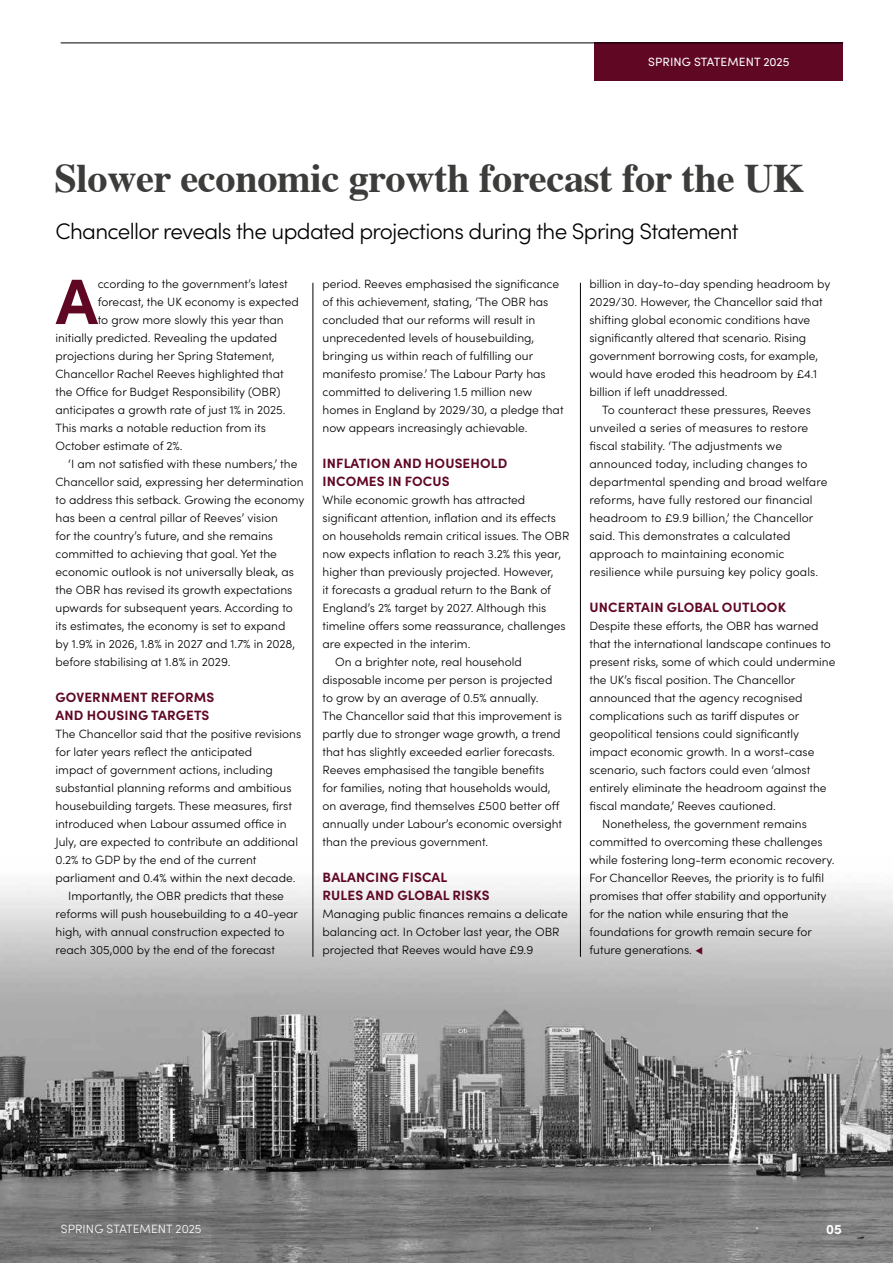
<style>
.page{position:relative;width:893px;height:1263px;background:#fff}
.page>*{position:absolute;margin:0;border:0;box-sizing:border-box;transform-origin:0 0}
.t1{font:700 64.2px "Sofia Pro";color:#600724}
.t2{font:700 40.5px "Times";letter-spacing:-.01em;color:#3c3c3b}
.t3{font:300 22.5px "Sofia Pro";letter-spacing:-.03em;color:#000}
.t4{font:700 13.5px/18px "Sofia Pro";letter-spacing:.01em;color:#600724}
.t5{font:700 13.5px "Sofia Pro";color:#fff}
.t6{font:300 12px/18px "Sofia Pro";color:#000}
.t7{font:12px "Sofia Pro";letter-spacing:.01em;color:#fff}
.t8{font:300 12px "Sofia Pro";letter-spacing:.01em;color:#fff}
.s1{color:#600724}
</style>
<div class="page">
<img style="left:0;top:855px;width:893px;height:408px">
<hr style="left:580px;top:283px;width:1px;height:674px;background:#000">
<hr style="left:313px;top:283px;width:1px;height:674px;background:#000">
<div style="left:594px;top:43px;width:249px;height:38px;background:#600724"></div>
<hr style="left:61px;top:43px;width:782px;height:1px;background:#000">
<p class="t7" style="left:648px;top:53px;width:143px">SPRING STATEMENT 2025</p>
<h2 class="t2" style="left:55px;top:162px;width:751px">Slower economic growth forecast for the UK</h2>
<h3 class="t3" style="left:56px;top:215px;width:685px">Chancellor reveals the updated projections during the Spring Statement</h3>
<h1 class="t1" style="left:56px;top:252px;width:43px">A</h1>
<p class="t6" style="left:98px;top:274px;width:191px">ccording to the government’s latest</p>
<p class="t6" style="left:322px;top:274px;width:243px">period. Reeves emphasised the significance of this achievement, stating, ‘The OBR has concluded that our reforms will result in unprecedented levels of housebuilding, bringing us within reach of fulfilling our manifesto promise.’ The Labour Party has committed to delivering 1.5 million new homes in England by 2029/30, a pledge that now appears increasingly achievable.</p>
<p class="t4" style="left:323px;top:453px;width:186px">INFLATION AND HOUSEHOLD<br>INCOMES IN FOCUS</p>
<p class="t6" style="left:322px;top:490px;width:204px">While economic growth has attracted</p>
<p class="t6" style="left:322px;top:508px;width:235px">significant attention, inflation and its effects</p>
<p class="t6" style="left:322px;top:526px;width:248px">on households remain critical issues. The OBR</p>
<p class="t6" style="left:322px;top:544px;width:240px">now expects inflation to reach 3.2% this year,</p>
<p class="t6" style="left:322px;top:562px;width:233px">higher than previously projected. However,</p>
<p class="t6" style="left:322px;top:580px;width:230px">it forecasts a gradual return to the Bank of</p>
<p class="t6" style="left:322px;top:598px;width:225px">England’s 2% target by 2027. Although this</p>
<p class="t6" style="left:322px;top:616px;width:245px">timeline offers some reassurance, challenges</p>
<p class="t6" style="left:322px;top:634px;width:149px">are expected in the interim.</p>
<p class="t6" style="left:335px;top:652px;width:188px">On a brighter note, real household</p>
<p class="t6" style="left:322px;top:670px;width:231px">disposable income per person is projected</p>
<p class="t6" style="left:322px;top:688px;width:218px">to grow by an average of 0.5% annually.</p>
<p class="t6" style="left:322px;top:706px;width:241px">The Chancellor said that this improvement is</p>
<p class="t6" style="left:322px;top:724px;width:240px">partly due to stronger wage growth, a trend</p>
<p class="t6" style="left:322px;top:742px;width:234px">that has slightly exceeded earlier forecasts.</p>
<p class="t6" style="left:322px;top:760px;width:223px">Reeves emphasised the tangible benefits</p>
<p class="t6" style="left:322px;top:778px;width:230px">for families, noting that households would,</p>
<p class="t6" style="left:322px;top:796px;width:239px">on average, find themselves £500 better off</p>
<p class="t6" style="left:322px;top:814px;width:241px">annually under Labour’s economic oversight</p>
<p class="t6" style="left:322px;top:832px;width:167px">than the previous government.</p>
<p class="t4" style="left:323px;top:867px;width:169px">BALANCING FISCAL<br>RULES AND GLOBAL RISKS</p>
<p class="t6" style="left:322px;top:904px;width:247px">Managing public finances remains a delicate balancing act. In October last year, the OBR projected that Reeves would have £9.9</p>
<p class="t6" style="left:589px;top:274px;width:242px">billion in day-to-day spending headroom by</p>
<p class="t6" style="left:589px;top:292px;width:235px">2029/30. However, the Chancellor said that</p>
<p class="t6" style="left:589px;top:310px;width:222px">shifting global economic conditions have</p>
<p class="t6" style="left:589px;top:328px;width:218px">significantly altered that scenario. Rising</p>
<p class="t6" style="left:589px;top:346px;width:230px">government borrowing costs, for example,</p>
<p class="t6" style="left:589px;top:364px;width:229px">would have eroded this headroom by £4.1</p>
<p class="t6" style="left:589px;top:382px;width:140px">billion if left unaddressed.</p>
<p class="t6" style="left:602px;top:400px;width:210px">To counteract these pressures, Reeves</p>
<p class="t6" style="left:589px;top:418px;width:220px">unveiled a series of measures to restore</p>
<p class="t6" style="left:589px;top:436px;width:194px">fiscal stability. ‘The adjustments we</p>
<p class="t6" style="left:589px;top:454px;width:219px">announced today, including changes to</p>
<p class="t6" style="left:589px;top:472px;width:239px">departmental spending and broad welfare</p>
<p class="t6" style="left:589px;top:490px;width:225px">reforms, have fully restored our financial</p>
<p class="t6" style="left:589px;top:508px;width:225px">headroom to £9.9 billion,’ the Chancellor</p>
<p class="t6" style="left:589px;top:526px;width:203px">said. This demonstrates a calculated</p>
<p class="t6" style="left:589px;top:544px;width:196px">approach to maintaining economic</p>
<p class="t6" style="left:589px;top:562px;width:230px">resilience while pursuing key policy goals.</p>
<p class="t4" style="left:590px;top:597px;width:198px">UNCERTAIN GLOBAL OUTLOOK</p>
<p class="t6" style="left:589px;top:616px;width:231px">Despite these efforts, the OBR has warned</p>
<p class="t6" style="left:589px;top:634px;width:243px">that the international landscape continues to</p>
<p class="t6" style="left:589px;top:652px;width:247px">present risks, some of which could undermine</p>
<p class="t6" style="left:589px;top:670px;width:207px">the UK’s fiscal position. The Chancellor</p>
<p class="t6" style="left:589px;top:688px;width:214px">announced that the agency recognised</p>
<p class="t6" style="left:589px;top:706px;width:211px">complications such as tariff disputes or</p>
<p class="t6" style="left:589px;top:724px;width:211px">geopolitical tensions could significantly</p>
<p class="t6" style="left:589px;top:742px;width:226px">impact economic growth. In a worst-case</p>
<p class="t6" style="left:589px;top:760px;width:222px">scenario, such factors could even ‘almost</p>
<p class="t6" style="left:589px;top:778px;width:239px">entirely eliminate the headroom against the</p>
<p class="t6" style="left:589px;top:796px;width:188px">fiscal mandate,’ Reeves cautioned.</p>
<p class="t6" style="left:602px;top:814px;width:206px">Nonetheless, the government remains</p>
<p class="t6" style="left:589px;top:832px;width:235px">committed to overcoming these challenges</p>
<p class="t6" style="left:589px;top:850px;width:246px">while fostering long-term economic recovery.</p>
<p class="t6" style="left:589px;top:868px;width:236px">For Chancellor Reeves, the priority is to fulfil</p>
<p class="t6" style="left:589px;top:886px;width:238px">promises that offer stability and opportunity</p>
<p class="t6" style="left:589px;top:904px;width:201px">for the nation while ensuring that the</p>
<p class="t6" style="left:589px;top:922px;width:224px">foundations for growth remain secure for</p>
<p class="t6" style="left:589px;top:940px;width:115px">future generations. <span class="s1">▼</span></p>
<p class="t6" style="left:98px;top:292px;width:203px">forecast, the UK economy is expected</p>
<p class="t6" style="left:98px;top:310px;width:187px">to grow more slowly this year than</p>
<p class="t6" style="left:56px;top:328px;width:223px">initially predicted. Revealing the updated</p>
<p class="t6" style="left:56px;top:346px;width:220px">projections during her Spring Statement,</p>
<p class="t6" style="left:56px;top:364px;width:230px">Chancellor Rachel Reeves highlighted that</p>
<p class="t6" style="left:56px;top:382px;width:226px">the Office for Budget Responsibility (OBR)</p>
<p class="t6" style="left:56px;top:400px;width:232px">anticipates a growth rate of just 1% in 2025.</p>
<p class="t6" style="left:56px;top:418px;width:212px">This marks a notable reduction from its</p>
<p class="t6" style="left:56px;top:436px;width:128px">October estimate of 2%.</p>
<p class="t6" style="left:68px;top:454px;width:231px">‘I am not satisfied with these numbers,’ the</p>
<p class="t6" style="left:56px;top:472px;width:250px">Chancellor said, expressing her determination</p>
<p class="t6" style="left:56px;top:490px;width:250px">to address this setback. Growing the economy</p>
<p class="t6" style="left:56px;top:508px;width:224px">has been a central pillar of Reeves’ vision</p>
<p class="t6" style="left:56px;top:526px;width:219px">for the country’s future, and she remains</p>
<p class="t6" style="left:56px;top:544px;width:223px">committed to achieving that goal. Yet the</p>
<p class="t6" style="left:56px;top:562px;width:240px">economic outlook is not universally bleak, as</p>
<p class="t6" style="left:56px;top:580px;width:238px">the OBR has revised its growth expectations</p>
<p class="t6" style="left:56px;top:598px;width:239px">upwards for subsequent years. According to</p>
<p class="t6" style="left:56px;top:616px;width:231px">its estimates, the economy is set to expand</p>
<p class="t6" style="left:56px;top:634px;width:241px">by 1.9% in 2026, 1.8% in 2027 and 1.7% in 2028,</p>
<p class="t6" style="left:56px;top:652px;width:176px">before stabilising at 1.8% in 2029.</p>
<p class="t4" style="left:56px;top:687px;width:160px">GOVERNMENT REFORMS<br>AND HOUSING TARGETS</p>
<p class="t6" style="left:56px;top:724px;width:247px">The Chancellor said that the positive revisions</p>
<p class="t6" style="left:56px;top:742px;width:198px">for later years reflect the anticipated</p>
<p class="t6" style="left:56px;top:760px;width:219px">impact of government actions, including</p>
<p class="t6" style="left:56px;top:778px;width:238px">substantial planning reforms and ambitious</p>
<p class="t6" style="left:56px;top:796px;width:238px">housebuilding targets. These measures, first</p>
<p class="t6" style="left:56px;top:814px;width:233px">introduced when Labour assumed office in</p>
<p class="t6" style="left:56px;top:832px;width:244px">July, are expected to contribute an additional</p>
<p class="t6" style="left:56px;top:850px;width:202px">0.2% to GDP by the end of the current</p>
<p class="t6" style="left:56px;top:868px;width:241px">parliament and 0.4% within the next decade.</p>
<p class="t6" style="left:68px;top:886px;width:217px">Importantly, the OBR predicts that these</p>
<p class="t6" style="left:56px;top:904px;width:244px">reforms will push housebuilding to a 40-year</p>
<p class="t6" style="left:56px;top:922px;width:230px">high, with annual construction expected to</p>
<p class="t6" style="left:56px;top:940px;width:221px">reach 305,000 by the end of the forecast</p>
<p class="t8" style="left:61px;top:1220px;width:142px">SPRING STATEMENT 2025</p>
<p class="t5" style="left:826px;top:1219px;width:17px">05</p>
</div>
